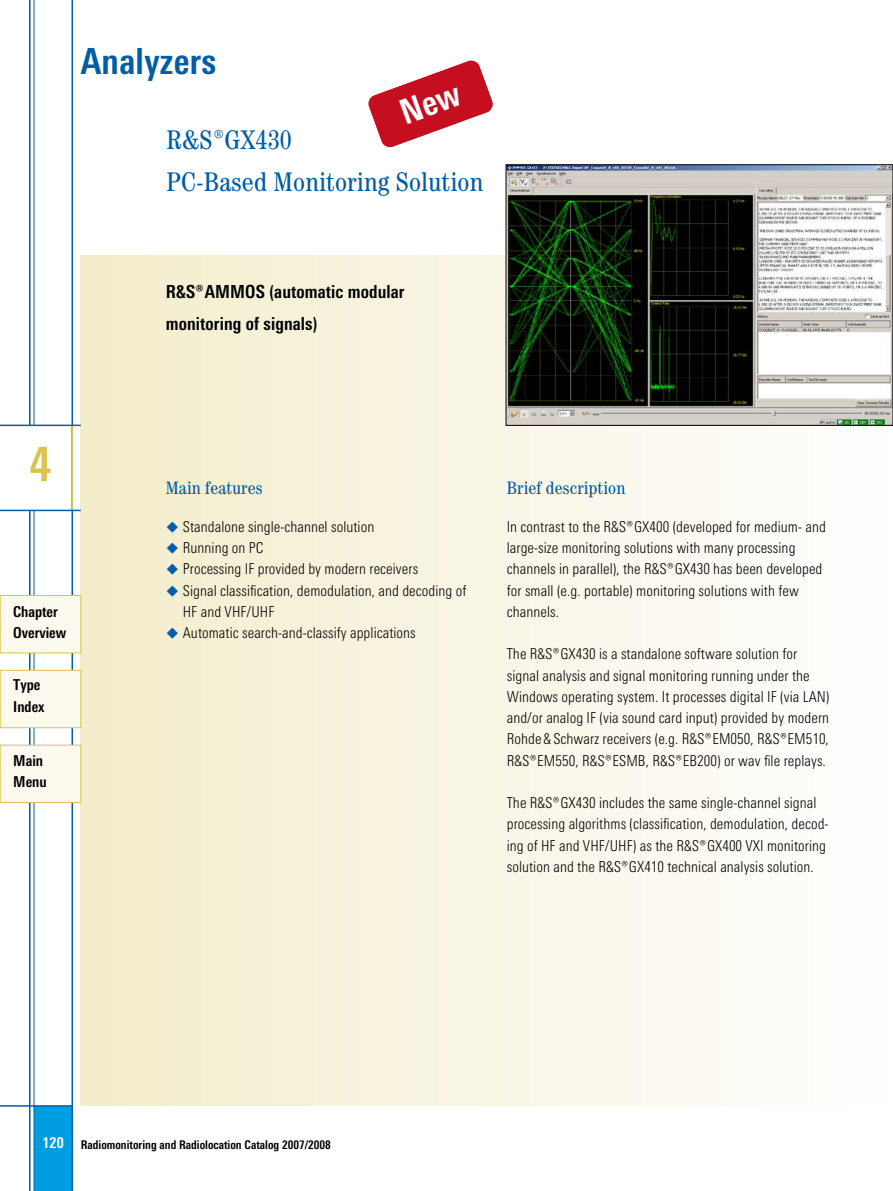
<style>
.page{position:relative;width:893px;height:1191px;background:#fff}
.page>*{position:absolute;margin:0;border:0;box-sizing:border-box;transform-origin:0 0}
.t1{font:700 48px "RS Univers Cond";color:#dac350}
.t2{font:700 36px "RS Univers Cond";letter-spacing:.01em;color:#005da8}
.t3{font:condensed 27px/42.5px "Century";letter-spacing:.01em;color:#005da8}
.t4{font:700 18px/32px "RS Univers Cond";letter-spacing:.005em;color:#000}
.t5{font:condensed 18px "Century";letter-spacing:.01em;color:#005da8}
.t6{font:300 15px/21.3px "RS Univers Cond";letter-spacing:.005em;color:#000}
.t7{font:700 15px/21.3px "RS Univers Cond";color:#000}
.t8{font:13.5px/21.3px "Wingdings";color:#005da8;text-align:justify}
.t9{font:700 12px "RS Univers Cond";color:#000}
.s1{font-size:15px;color:#fff}
</style>
<div class="page">
<div style="left:34px;top:1106px;width:38px;height:85px;background:#009ee0"></div>
<hr style="left:0;top:1105px;width:72px;height:1px;background:#005da8">
<hr style="left:72px;top:0;width:1px;height:1191px;background:#005da8">
<hr style="left:29px;top:0;width:2px;height:1191px;background:#005da8">
<hr style="left:34px;top:0;width:1px;height:1191px;background:#005da8">
<div style="left:81px;top:255px;width:812px;height:851px;background:linear-gradient(to right,#f4edcb,#fdfdfe)"></div>
<div style="left:0;top:425px;width:68px;height:85px;background:#fff"></div>
<hr style="left:72px;top:425px;width:1px;height:85px;background:#dac350">
<hr style="left:0;top:424px;width:81px;height:2px;background:#005da8">
<hr style="left:0;top:509px;width:81px;height:2px;background:#005da8">
<svg style="left:892px;top:85px;width:1px;height:1021px"></svg>
<img style="left:508px;top:167px;width:383px;height:256px">
<div style="left:0;top:745px;width:81px;height:57px;background:#fcf9ef"></div>
<div style="left:0;top:745px;width:81px;height:57px;border:1px solid #dac350"></div>
<div style="left:0;top:595px;width:81px;height:58px;background:#fcf9ef"></div>
<div style="left:0;top:595px;width:81px;height:58px;border:1px solid #dac350"></div>
<div style="left:0;top:670px;width:81px;height:57px;background:#fcf9ef"></div>
<div style="left:0;top:670px;width:81px;height:58px;border:1px solid #dac350"></div>
<svg style="left:167px;top:627px;width:11px;height:11px"></svg>
<svg style="left:368px;top:60px;width:125px;height:88px"></svg>
<h2 class="t2" style="left:81px;top:40px;width:137px">Analyzers</h2>
<h3 class="t3" style="left:167px;top:118px;width:318px">¸GX430<br>PC-Based Monitoring Solution</h3>
<p class="t4" style="left:166px;top:275px;width:240px">¸AMMOS (automatic modular monitoring of signals)</p>
<h1 class="t1" style="left:29px;top:436px;width:24px">4</h1>
<p class="t7" style="left:13px;top:600px;width:55px">Chapter<br>Overview</p>
<p class="t7" style="left:13px;top:674px;width:33px">Type<br>Index</p>
<p class="t7" style="left:13px;top:749px;width:35px">Main<br>Menu</p>
<p class="t5" style="left:166px;top:477px;width:98px">Main features</p>
<p class="t6" style="left:183px;top:516px;width:285px">Standalone single-channel solution<br>Running on PC<br>Processing IF provided by modern receivers<br>Signal classification, demodulation, and decoding of HF and VHF/UHF<br>Automatic search-and-classify applications</p>
<p class="t8" style="left:166px;top:516px;width:15px">◆ ◆ ◆ ◆</p>
<p class="t5" style="left:507px;top:477px;width:120px">Brief description</p>
<p class="t6" style="left:507px;top:516px;width:321px">In contrast to the ¸GX400 (developed for medium- and large-size monitoring solutions with many processing channels in parallel), the ¸GX430 has been developed for small (e.g. portable) monitoring solutions with few channels.</p>
<p class="t6" style="left:507px;top:643px;width:324px">The ¸GX430 is a standalone software solution for signal analysis and signal monitoring running under the Windows operating system. It processes digital IF (via LAN) and/or analog IF (via sound card input) provided by modern Rohde &amp; Schwarz receivers (e.g. ¸EM050, ¸EM510, ¸EM550, ¸ESMB, ¸EB200) or wav file replays.</p>
<p class="t6" style="left:507px;top:792px;width:323px">The ¸GX430 includes the same single-channel signal processing algorithms (classification, demodulation, decod&shy;ing of HF and VHF/UHF) as the ¸GX400 VXI monitoring solution and the ¸GX410 technical analysis solution.</p>
<p class="t9" style="left:43px;top:1137px;width:290px"><span class="s1">120</span> Radiomonitoring and Radiolocation Catalog 2007/2008</p>
</div>
